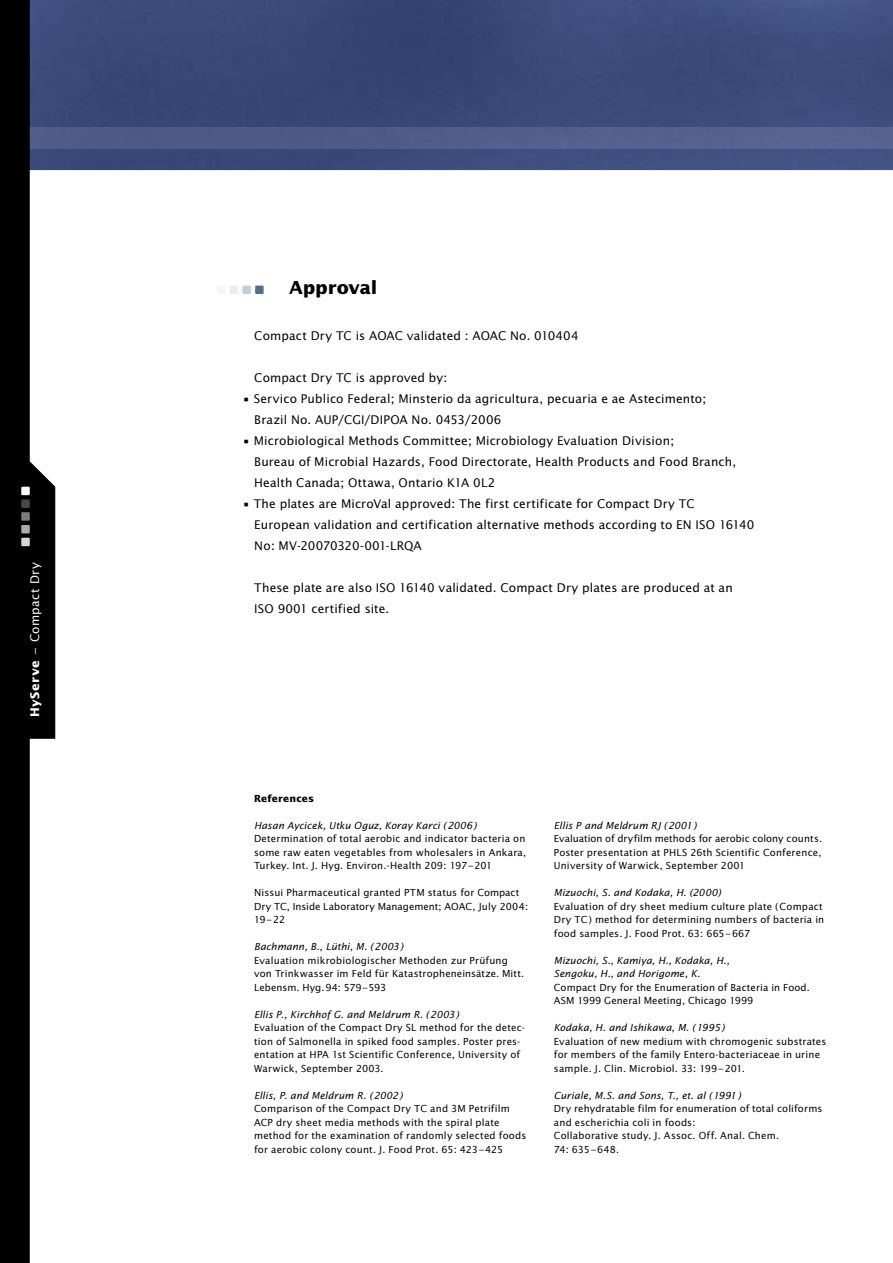
<style>
.page{position:relative;width:893px;height:1263px;background:#fff}
.page>*{position:absolute;margin:0;border:0;box-sizing:border-box;transform-origin:0 0}
.t1{font:700 18px "Lucida Sans";letter-spacing:-.015em;color:#000}
.t2{font:12px/21px "Lucida Sans";letter-spacing:.01em;color:#000}
.t3{font:12px "Lucida Sans";letter-spacing:.025em;color:#fff}
.t4{font:9.75px/13.5px "Lucida Sans";letter-spacing:.015em;color:#000}
.t5{font:italic 9.75px/13.5px "Lucida Sans";letter-spacing:.005em;color:#000}
.t6{font:700 9.75px "Lucida Sans";letter-spacing:.02em;color:#000}
.s1{font-weight:700}
</style>
<div class="page">
<img style="left:55px;top:0;width:838px;height:170px">
<div style="left:55px;top:128px;width:838px;height:21px;background:#525d8b"></div>
<svg style="left:0;top:0;width:55px;height:1263px;fill:#000"></svg>
<div style="left:21px;top:487px;width:9px;height:8px;background:#fff"></div>
<div style="left:21px;top:499px;width:9px;height:9px;background:#474848"></div>
<div style="left:21px;top:512px;width:9px;height:9px;background:#7b7c7c"></div>
<div style="left:21px;top:525px;width:9px;height:8px;background:#ababab"></div>
<div style="left:21px;top:538px;width:9px;height:8px;background:#d6d6d6"></div>
<div style="left:217px;top:286px;width:8px;height:8px;background:#f5f5f6"></div>
<div style="left:230px;top:286px;width:8px;height:8px;background:#ebedf0"></div>
<div style="left:242px;top:286px;width:9px;height:8px;background:#c4cdd9"></div>
<div style="left:255px;top:286px;width:9px;height:8px;background:#566d87"></div>
<p class="t3" style="left:28px;top:717px;width:157px;rotate:-90deg"><span class="s1">HyServe</span> – Compact Dry</p>
<h1 class="t1" style="left:289px;top:277px;width:90px">Approval</h1>
<p class="t2" style="left:254px;top:325px;width:326px">Compact Dry TC is AOAC validated : AOAC No. 010404</p>
<p class="t2" style="left:254px;top:367px;width:195px">Compact Dry TC is approved by:</p>
<p class="t2" style="left:254px;top:388px;width:454px;text-indent:-12px">• Servico Publico Federal; Minsterio da agricultura, pecuaria e ae Astecimento;<br>Brazil No. AUP/CGI/DIPOA No. 0453/2006</p>
<p class="t2" style="left:254px;top:430px;width:483px;text-indent:-12px">• Microbiological Methods Committee; Microbiology Evaluation Division;<br>Bureau of Microbial Hazards, Food Directorate, Health Products and Food Branch,<br>Health Canada; Ottawa, Ontario K1A 0L2</p>
<p class="t2" style="left:254px;top:493px;width:502px;text-indent:-12px">• The plates are MicroVal approved: The first certificate for Compact Dry TC<br>European validation and certification alternative methods according to EN ISO 16140<br>No: MV-20070320-001-LRQA</p>
<p class="t2" style="left:254px;top:577px;width:480px">These plate are also ISO 16140 validated. Compact Dry plates are produced at an<br>ISO 9001 certified site.</p>
<p class="t6" style="left:254px;top:792px;width:62px">References</p>
<p class="t5" style="left:254px;top:818px;width:224px">Hasan Aycicek, Utku Oguz, Koray Karci ( 2006 )</p>
<p class="t4" style="left:254px;top:832px;width:274px;text-align:justify">Determination of total aerobic and indicator bacteria on some raw eaten vegetables from wholesalers in Ankara, Turkey. Int. J. Hyg. Environ.-Health 209: 197 – 201</p>
<p class="t4" style="left:254px;top:886px;width:276px">Nissui Pharmaceutical granted PTM status for Compact<br>Dry TC, Inside Laboratory Management; AOAC, July 2004:<br>19 – 22</p>
<p class="t5" style="left:254px;top:940px;width:151px">Bachmann, B., Lüthi, M. ( 2003 )</p>
<p class="t4" style="left:254px;top:953px;width:272px">Evaluation mikrobiologischer Methoden zur Prüfung von Trinkwasser im Feld für Katastropheneinsätze. Mitt.<br>Lebensm. Hyg. 94: 579 – 593</p>
<p class="t5" style="left:254px;top:1007px;width:207px">Ellis P., Kirchhof G. and Meldrum R. ( 2003 )</p>
<p class="t4" style="left:254px;top:1021px;width:272px">Evaluation of the Compact Dry SL method for the detec&shy;tion of Salmonella in spiked food samples. Poster pres&shy;entation at HPA 1st Scientific Conference, University of Warwick, September 2003.</p>
<p class="t5" style="left:254px;top:1088px;width:150px">Ellis, P. and Meldrum R. ( 2002 )</p>
<p class="t4" style="left:254px;top:1102px;width:274px">Comparison of the Compact Dry TC and 3M Petrifilm ACP dry sheet media methods with the spiral plate method for the examination of randomly selected foods for aerobic colony count. J. Food Prot. 65: 423 – 425</p>
<p class="t5" style="left:554px;top:818px;width:144px">Ellis P and Meldrum RJ ( 2001 )</p>
<p class="t4" style="left:554px;top:832px;width:270px;text-align:justify">Evaluation of dryfilm methods for aerobic colony counts.<br>Poster presentation at PHLS 26th Scientific Conference, University of Warwick, September 2001</p>
<p class="t5" style="left:554px;top:886px;width:169px">Mizuochi, S. and Kodaka, H. (2000)</p>
<p class="t4" style="left:554px;top:899px;width:272px">Evaluation of dry sheet medium culture plate ( Compact<br>Dry TC ) method for determining numbers of bacteria in food samples. J. Food Prot. 63: 665 – 667</p>
<p class="t5" style="left:554px;top:953px;width:177px">Mizuochi, S., Kamiya, H., Kodaka, H.,<br>Sengoku, H., and Horigome, K.</p>
<p class="t4" style="left:554px;top:980px;width:257px">Compact Dry for the Enumeration of Bacteria in Food.<br>ASM 1999 General Meeting, Chicago 1999</p>
<p class="t5" style="left:554px;top:1021px;width:172px">Kodaka, H. and Ishikawa, M. ( 1995 )</p>
<p class="t4" style="left:554px;top:1034px;width:274px">Evaluation of new medium with chromogenic substrates for members of the family Entero-bacteriaceae in urine sample. J. Clin. Microbiol. 33: 199 – 201.</p>
<p class="t5" style="left:554px;top:1088px;width:188px">Curiale, M.S. and Sons, T., et. al ( 1991 )</p>
<p class="t4" style="left:554px;top:1102px;width:270px">Dry rehydratable film for enumeration of total coliforms and escherichia coli in foods:<br>Collaborative study. J. Assoc. Off. Anal. Chem.<br>74: 635 – 648.</p>
</div>
